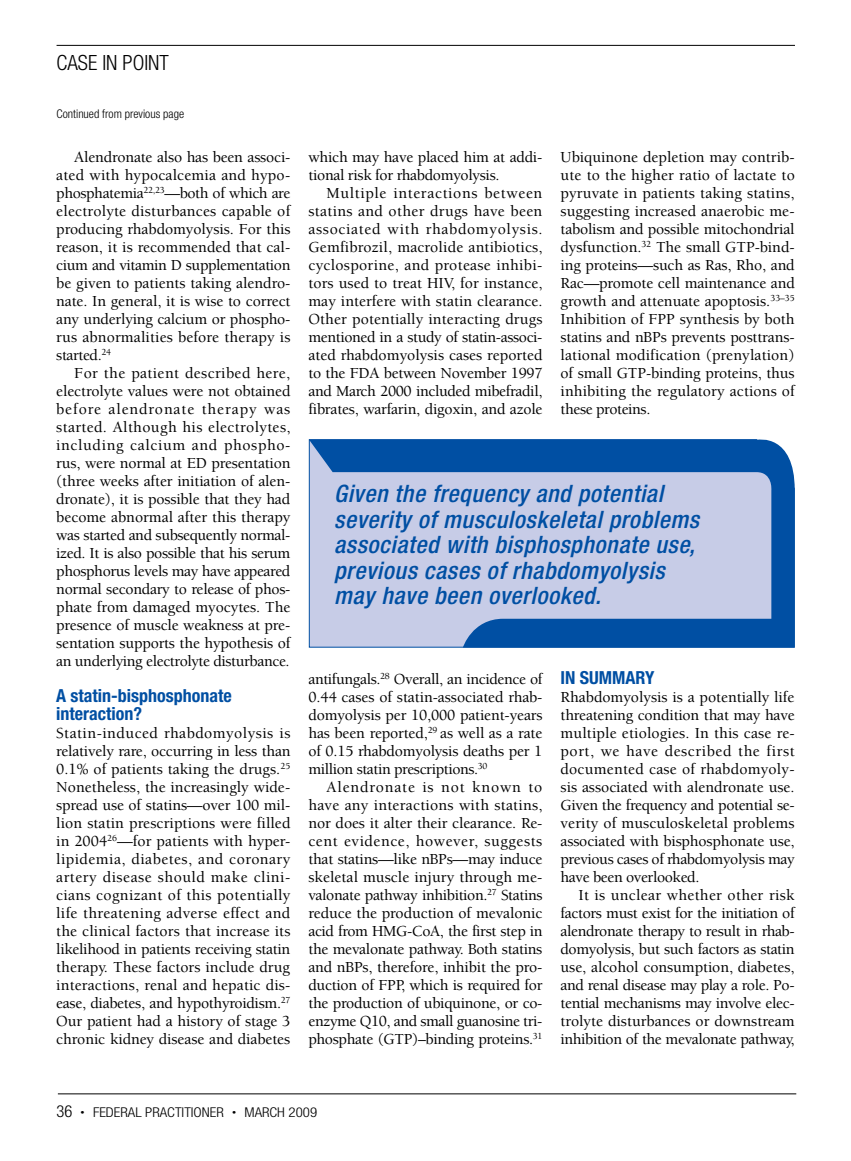
<style>
.page{position:relative;width:851px;height:1161px;background:#fff}
.page>*{position:absolute;margin:0;border:0;box-sizing:border-box;transform-origin:0 0}
.t1{font:italic 500 condensed 24px/25.5px "Helvetica Neue";letter-spacing:.025em;color:#004fa3}
.t2{font:300 condensed 21px "Helvetica Neue";color:#000}
.t3{font:700 condensed 18px/18px "Helvetica Neue";color:#004fa3}
.t4{font:500 15.75px/18px "Berkeley";letter-spacing:-.02em;color:#000;text-align:justify}
.t5{font:300 condensed 13.5px "Helvetica Neue";color:#000;scale:1.1 1}
.t6{font:300 condensed 12px "Helvetica Neue";color:#000}
.s1{font-size:16.5px}
.s2{font-size:7.5px}
</style>
<div class="page">
<hr style="left:57px;top:45px;width:738px;height:1px;background:#000">
<hr style="left:58px;top:1094px;width:738px;height:1px;background:#000">
<svg style="left:309px;top:439px;width:485px;height:209px;background:#8ea8d3"></svg>
<h2 class="t2" style="left:57px;top:50px;width:114px">CASE IN POINT</h2>
<p class="t6" style="left:57px;top:107px;width:129px">Continued from previous page</p>
<p class="t4" style="left:56px;top:148px;width:236px;text-indent:18px">Alendronate also has been associ&shy;ated with hypocalcemia and hypo&shy;phosphatemia<sup>22,23</sup>—both of which are electrolyte disturbances capable of producing rhabdomyolysis. For this reason, it is recommended that cal&shy;cium and vitamin D supplementation be given to patients taking alendro&shy;nate. In general, it is wise to correct any underlying calcium or phospho&shy;rus abnormalities before therapy is started.<sup>24</sup></p>
<p class="t4" style="left:56px;top:364px;width:236px;text-indent:18px">For the patient described here, electrolyte values were not obtained before alendronate therapy was started. Although his electrolytes, including calcium and phospho&shy;rus, were normal at ED presentation (three weeks after initiation of alen&shy;dronate), it is possible that they had become abnormal after this therapy was started and subsequently normal&shy;ized. It is also possible that his serum phosphorus levels may have appeared normal secondary to release of phos&shy;phate from damaged myocytes. The presence of muscle weakness at pre&shy;sentation supports the hypothesis of an underlying electrolyte disturbance.</p>
<p class="t3" style="left:56px;top:686px;width:177px">A statin-bisphosphonate interaction?</p>
<p class="t4" style="left:56px;top:724px;width:236px">Statin-induced rhabdomyolysis is relatively rare, occurring in less than 0.1% of patients taking the drugs.<sup>25<br></sup>Nonetheless, the increasingly wide&shy;spread use of statins—over 100 mil&shy;lion statin prescriptions were filled in 2004<sup>26</sup>—for patients with hyper&shy;lipidemia, diabetes, and coronary artery disease should make clini&shy;cians cognizant of this potentially life threatening adverse effect and the clinical factors that increase its likelihood in patients receiving statin therapy. These factors include drug interactions, renal and hepatic dis&shy;ease, diabetes, and hypothyroidism.<sup>27<br></sup>Our patient had a history of stage 3 chronic kidney disease and diabetes</p>
<p class="t4" style="left:308px;top:148px;width:236px">which may have placed him at addi&shy;tional risk for rhabdomyolysis.</p>
<p class="t4" style="left:308px;top:184px;width:236px;text-indent:18px">Multiple interactions between statins and other drugs have been associated with rhabdomyolysis.<br>Gemfibrozil, macrolide antibiotics, cyclosporine, and protease inhibi&shy;tors used to treat HIV, for instance, may interfere with statin clearance.<br>Other potentially interacting drugs mentioned in a study of statin-associ&shy;ated rhabdomyolysis cases reported to the FDA between November 1997 and March 2000 included mibefradil, fibrates, warfarin, digoxin, and azole</p>
<p class="t4" style="left:560px;top:148px;width:236px">Ubiquinone depletion may contrib&shy;ute to the higher ratio of lactate to pyruvate in patients taking statins, suggesting increased anaerobic me&shy;tabolism and possible mitochondrial dysfunction.<sup>32</sup> The small GTP-bind&shy;ing proteins—such as Ras, Rho, and Rac—promote cell maintenance and growth and attenuate apoptosis.<sup>33–35<br></sup>Inhibition of FPP synthesis by both statins and nBPs prevents posttrans&shy;lational modification (prenylation) of small GTP-binding proteins, thus inhibiting the regulatory actions of these proteins.</p>
<h1 class="t1" style="left:334px;top:481px;width:366px">Given the frequency and potential severity of musculoskeletal problems associated with bisphosphonate use, previous cases of rhabdomyolysis may have been overlooked.</h1>
<p class="t4" style="left:308px;top:670px;width:236px">antifungals.<sup>28</sup> Overall, an incidence of 0.44 cases of statin-associated rhab&shy;domyolysis per 10,000 patient-years has been reported,<sup>29</sup> as well as a rate of 0.15 rhabdomyolysis deaths per 1 million statin prescriptions.<sup>30</sup></p>
<p class="t4" style="left:308px;top:778px;width:236px;text-indent:18px">Alendronate is not known to have any interactions with statins, nor does it alter their clearance. Re&shy;cent evidence, however, suggests that statins—like nBPs—may induce skeletal muscle injury through me&shy;valonate pathway inhibition.<sup>27</sup> Statins reduce the production of mevalonic acid from HMG-CoA, the first step in the mevalonate pathway. Both statins and nBPs, therefore, inhibit the pro&shy;duction of FPP, which is required for the production of ubiquinone, or co&shy;enzyme Q10, and small guanosine tri&shy;phosphate (GTP)–binding proteins.<sup>31</sup></p>
<p class="t3" style="left:560px;top:668px;width:96px">in summary</p>
<p class="t4" style="left:560px;top:688px;width:236px">Rhabdomyolysis is a potentially life threatening condition that may have multiple etiologies. In this case re&shy;port, we have described the first documented case of rhabdomyoly&shy;sis associated with alendronate use.<br>Given the frequency and potential se&shy;verity of musculoskeletal problems associated with bisphosphonate use, previous cases of rhabdomyolysis may have been overlooked.</p>
<p class="t4" style="left:560px;top:886px;width:236px;text-indent:18px">It is unclear whether other risk factors must exist for the initiation of alendronate therapy to result in rhab&shy;domyolysis, but such factors as statin use, alcohol consumption, diabetes, and renal disease may play a role. Po&shy;tential mechanisms may involve elec&shy;trolyte disturbances or downstream inhibition of the mevalonate pathway,</p>
<p class="t5" style="left:57px;top:1104px;width:238px"><span class="s1">36</span> <span class="s2">•</span> FEDERAL PRACTITIONER <span class="s2">•</span> MARCH 2009</p>
</div>
